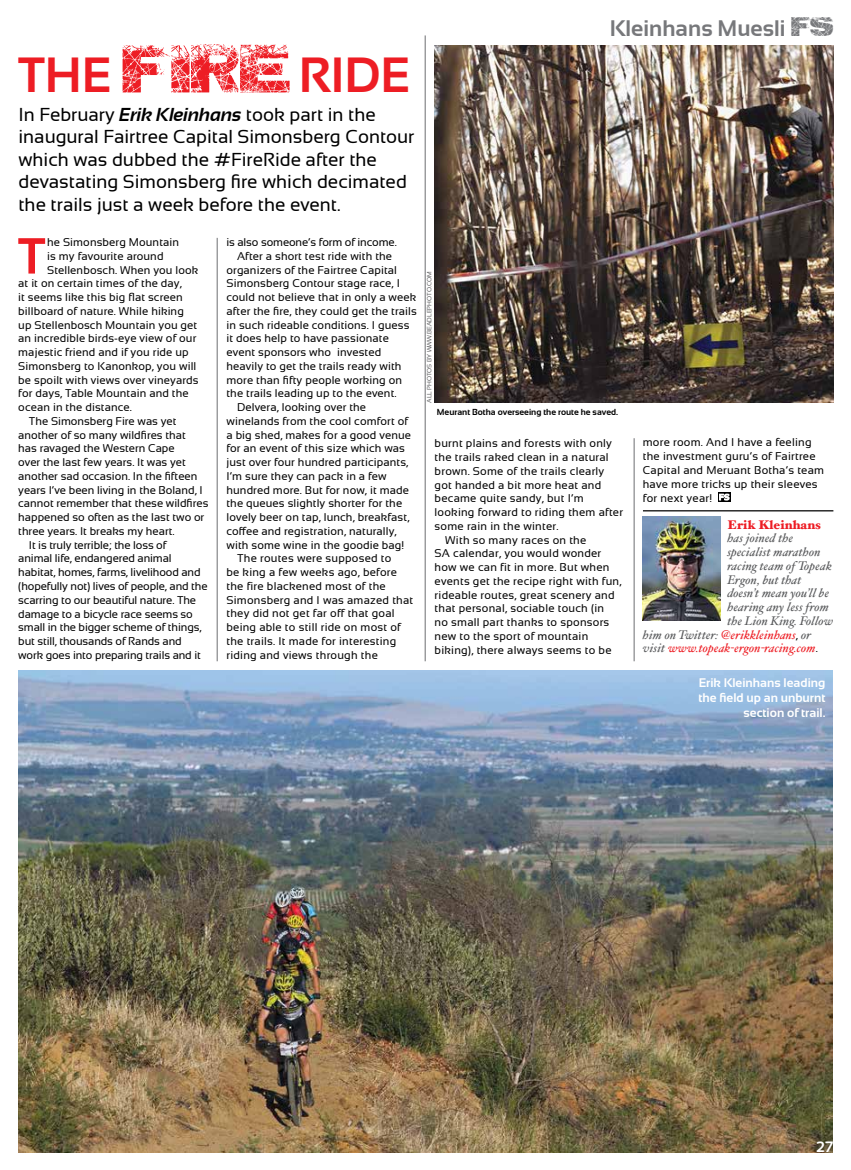
<style>
.page{position:relative;width:851px;height:1170px;background:#fff}
.page>*{position:absolute;margin:0;border:0;box-sizing:border-box;transform-origin:0 0}
.t1{font:700 50.62px "Sansation";color:#ed1d24}
.t2{font:700 49.38px "Sansation";color:#ed1d24}
.t3{font:700 22.5px "Sansation";color:#77787b}
.t4{font:18.75px/22.5px "Sansation";color:#000}
.t5{font:700 15px "Sansation";color:#fff}
.t6{font:italic 12.5px "Hoefler Text";letter-spacing:.01em;color:#58595b}
.t7{font:700 12.5px/15px "Sansation";color:#fff;text-align:right}
.t8{font:italic 12.5px "Hoefler Text";letter-spacing:.01em;color:#ed1d24}
.t9{font:900 12.5px "Hoefler Text";letter-spacing:.01em;color:#ed1d24}
.t10{font:11.25px/13.8px "Sansation";letter-spacing:.01em;color:#000}
.t11{font:11.25px "Sansation";letter-spacing:-.01em;color:#000}
.t12{font:700 8.75px "Sansation";color:#000}
.t13{font:6.25px "Sansation";color:#58595b}
.s1{font-family:"Actionofthe Time New UL";font-weight:400;font-size:62.75px}
.s2{font-family:"Actionofthe Time New UL";font-weight:400;font-size:60.62px}
.s3{font-weight:700;font-style:italic}
.s4{font-family:"Actionofthe Time New UL";font-weight:400;font-size:27.5px}
.s5{color:#ed1d24}
.s6{font-family:"Sansation";font-style:normal;font-size:11.25px;color:#000}
.s7{color:#58595b}
</style>
<div class="page">
<hr style="left:217px;top:238px;width:1px;height:423px;background:#6d6e71">
<hr style="left:633px;top:438px;width:1px;height:223px;background:#6d6e71">
<hr style="left:425px;top:35px;width:1px;height:626px;background:#6d6e71">
<img style="left:18px;top:670px;width:814px;height:482px">
<svg style="left:718px;top:492px;width:12px;height:9px"></svg>
<svg style="left:719px;top:494px;width:10px;height:6px"></svg>
<img style="left:642px;top:516px;width:78px;height:104px">
<hr style="left:643px;top:510px;width:190px;height:1px;background:#000">
<img style="left:435px;top:45px;width:398px;height:358px">
<h2 class="t2" style="left:19px;top:48px;width:393px">THE <span class="s1">FIR</span><span class="s2">E</span> RIDE</h2>
<h3 class="t4" style="left:18px;top:103px;width:397px">In February <span class="s3">Erik Kleinhans</span> took part in the inaugural Fairtree Capital Simonsberg Contour which was dubbed the #FireRide after the devastating Simonsberg fire which decimated the trails just a week before the event.</h3>
<h1 class="t1" style="left:18px;top:228px;width:28px">T</h1>
<p class="t10" style="left:47px;top:235px;width:133px">he Simonsberg Mountain</p>
<p class="t10" style="left:47px;top:249px;width:118px">is my favourite around</p>
<p class="t10" style="left:47px;top:263px;width:153px">Stellenbosch. When you look</p>
<p class="t10" style="left:18px;top:276px;width:165px">at it on certain times of the day,</p>
<p class="t10" style="left:18px;top:290px;width:166px">it seems like this big flat screen</p>
<p class="t10" style="left:18px;top:304px;width:167px">billboard of nature. While hiking</p>
<p class="t10" style="left:18px;top:318px;width:180px">up Stellenbosch Mountain you get</p>
<p class="t10" style="left:18px;top:331px;width:180px">an incredible birds-eye view of our</p>
<p class="t10" style="left:18px;top:345px;width:172px">majestic friend and if you ride up</p>
<p class="t10" style="left:18px;top:359px;width:179px">Simonsberg to Kanonkop, you will</p>
<p class="t10" style="left:18px;top:373px;width:182px">be spoilt with views over vineyards</p>
<p class="t10" style="left:18px;top:386px;width:172px">for days, Table Mountain and the</p>
<p class="t10" style="left:18px;top:400px;width:115px">ocean in the distance.</p>
<p class="t10" style="left:29px;top:414px;width:149px">The Simonsberg Fire was yet</p>
<p class="t10" style="left:18px;top:428px;width:169px">another of so many wildfires that</p>
<p class="t10" style="left:18px;top:441px;width:158px">has ravaged the Western Cape</p>
<p class="t10" style="left:18px;top:455px;width:169px">over the last few years. It was yet</p>
<p class="t10" style="left:18px;top:469px;width:180px">another sad occasion. In the fifteen</p>
<p class="t10" style="left:18px;top:483px;width:186px">years I’ve been living in the Boland, I</p>
<p class="t10" style="left:18px;top:496px;width:192px">cannot remember that these wildfires</p>
<p class="t10" style="left:18px;top:510px;width:187px">happened so often as the last two or</p>
<p class="t10" style="left:18px;top:524px;width:158px">three years. It breaks my heart.</p>
<p class="t11" style="left:29px;top:538px;width:139px">It is truly terrible; the loss of</p>
<p class="t11" style="left:18px;top:552px;width:155px">animal life, endangered animal</p>
<p class="t11" style="left:18px;top:566px;width:184px">habitat, homes, farms, livelihood and</p>
<p class="t11" style="left:18px;top:579px;width:191px">(hopefully not) lives of people, and the</p>
<p class="t11" style="left:18px;top:593px;width:179px">scarring to our beautiful nature. The</p>
<p class="t11" style="left:18px;top:607px;width:176px">damage to a bicycle race seems so</p>
<p class="t11" style="left:18px;top:621px;width:185px">small in the bigger scheme of things,</p>
<p class="t11" style="left:18px;top:634px;width:165px">but still, thousands of Rands and</p>
<p class="t11" style="left:18px;top:648px;width:184px">work goes into preparing trails and it</p>
<p class="t11" style="left:226px;top:236px;width:172px">is also someone’s form of income.</p>
<p class="t10" style="left:237px;top:249px;width:156px">After a short test ride with the</p>
<p class="t10" style="left:226px;top:263px;width:172px">organizers of the Fairtree Capital</p>
<p class="t10" style="left:226px;top:276px;width:175px">Simonsberg Contour stage race, I</p>
<p class="t10" style="left:226px;top:290px;width:191px">could not believe that in only a week</p>
<p class="t10" style="left:226px;top:304px;width:192px">after the fire, they could get the trails</p>
<p class="t10" style="left:226px;top:318px;width:184px">in such rideable conditions. I guess</p>
<p class="t10" style="left:226px;top:331px;width:164px">it does help to have passionate</p>
<p class="t10" style="left:226px;top:345px;width:156px">event sponsors who invested</p>
<p class="t10" style="left:226px;top:359px;width:176px">heavily to get the trails ready with</p>
<p class="t10" style="left:226px;top:373px;width:177px">more than fifty people working on</p>
<p class="t10" style="left:226px;top:386px;width:172px">the trails leading up to the event.</p>
<p class="t10" style="left:237px;top:400px;width:130px">Delvera, looking over the</p>
<p class="t10" style="left:226px;top:414px;width:183px">winelands from the cool comfort of</p>
<p class="t10" style="left:226px;top:428px;width:186px">a big shed, makes for a good venue</p>
<p class="t10" style="left:226px;top:441px;width:180px">for an event of this size which was</p>
<p class="t10" style="left:226px;top:455px;width:183px">just over four hundred participants,</p>
<p class="t10" style="left:226px;top:469px;width:162px">I’m sure they can pack in a few</p>
<p class="t10" style="left:226px;top:483px;width:184px">hundred more. But for now, it made</p>
<p class="t10" style="left:226px;top:496px;width:177px">the queues slightly shorter for the</p>
<p class="t10" style="left:226px;top:510px;width:184px">lovely beer on tap, lunch, breakfast,</p>
<p class="t10" style="left:226px;top:524px;width:172px">coffee and registration, naturally,</p>
<p class="t10" style="left:226px;top:538px;width:179px">with some wine in the goodie bag!</p>
<p class="t10" style="left:237px;top:551px;width:156px">The routes were supposed to</p>
<p class="t10" style="left:226px;top:565px;width:172px">be king a few weeks ago, before</p>
<p class="t10" style="left:226px;top:579px;width:161px">the fire blackened most of the</p>
<p class="t10" style="left:226px;top:593px;width:188px">Simonsberg and I was amazed that</p>
<p class="t10" style="left:226px;top:606px;width:170px">they did not get far off that goal</p>
<p class="t10" style="left:226px;top:620px;width:176px">being able to still ride on most of</p>
<p class="t10" style="left:226px;top:634px;width:171px">the trails. It made for interesting</p>
<p class="t10" style="left:226px;top:648px;width:153px">riding and views through the</p>
<p class="t13" style="left:426px;top:403px;width:133px;rotate:-90deg">ALL PHOTOS BY WWW.BEADLEPHOTO.COM</p>
<h3 class="t3" style="left:609px;top:16px;width:225px">Kleinhans Muesli <span class="s4">FS</span></h3>
<p class="t12" style="left:437px;top:407px;width:183px">Meurant Botha overseeing the route he saved.</p>
<p class="t10" style="left:434px;top:436px;width:179px">burnt plains and forests with only</p>
<p class="t10" style="left:434px;top:450px;width:176px">the trails raked clean in a natural</p>
<p class="t10" style="left:434px;top:464px;width:171px">brown. Some of the trails clearly</p>
<p class="t10" style="left:434px;top:478px;width:168px">got handed a bit more heat and</p>
<p class="t10" style="left:434px;top:491px;width:150px">became quite sandy, but I’m</p>
<p class="t10" style="left:434px;top:505px;width:190px">looking forward to riding them after</p>
<p class="t10" style="left:434px;top:519px;width:125px">some rain in the winter.</p>
<p class="t10" style="left:445px;top:533px;width:142px">With so many races on the</p>
<p class="t10" style="left:434px;top:546px;width:168px">SA calendar, you would wonder</p>
<p class="t10" style="left:434px;top:560px;width:176px">how we can fit in more. But when</p>
<p class="t10" style="left:434px;top:574px;width:188px">events get the recipe right with fun,</p>
<p class="t10" style="left:434px;top:588px;width:181px">rideable routes, great scenery and</p>
<p class="t10" style="left:434px;top:601px;width:171px">that personal, sociable touch (in</p>
<p class="t10" style="left:434px;top:615px;width:176px">no small part thanks to sponsors</p>
<p class="t10" style="left:434px;top:629px;width:155px">new to the sport of mountain</p>
<p class="t10" style="left:434px;top:643px;width:178px">biking), there always seems to be</p>
<p class="t10" style="left:642px;top:435px;width:183px">more room. And I have a feeling the investment guru’s of Fairtree<br>Capital and Meruant Botha’s team have more tricks up their sleeves for next year!</p>
<p class="t9" style="left:727px;top:517px;width:95px">Erik Kleinhans</p>
<p class="t6" style="left:727px;top:530px;width:67px">has joined the</p>
<p class="t6" style="left:727px;top:544px;width:95px">specialist marathon</p>
<p class="t6" style="left:727px;top:558px;width:106px">racing team of Topeak</p>
<p class="t6" style="left:727px;top:572px;width:75px">Ergon, but that</p>
<p class="t6" style="left:727px;top:585px;width:103px">doesn’t mean you’ll be</p>
<p class="t6" style="left:727px;top:599px;width:103px">hearing any less from</p>
<p class="t6" style="left:727px;top:613px;width:107px">the Lion King. Follow</p>
<p class="t6" style="left:643px;top:627px;width:170px">him on Twitter: <span class="s5">@erikkleinhans</span><span class="s6">,</span> or</p>
<p class="t8" style="left:643px;top:640px;width:176px"><span class="s7">visit</span> www.topeak-ergon-racing.com<span class="s6">.</span></p>
<p class="t7" style="left:698px;top:675px;width:128px">Erik Kleinhans leading the field up an unburnt section of trail.</p>
<h3 class="t5" style="left:815px;top:1138px;width:19px">27</h3>
</div>
